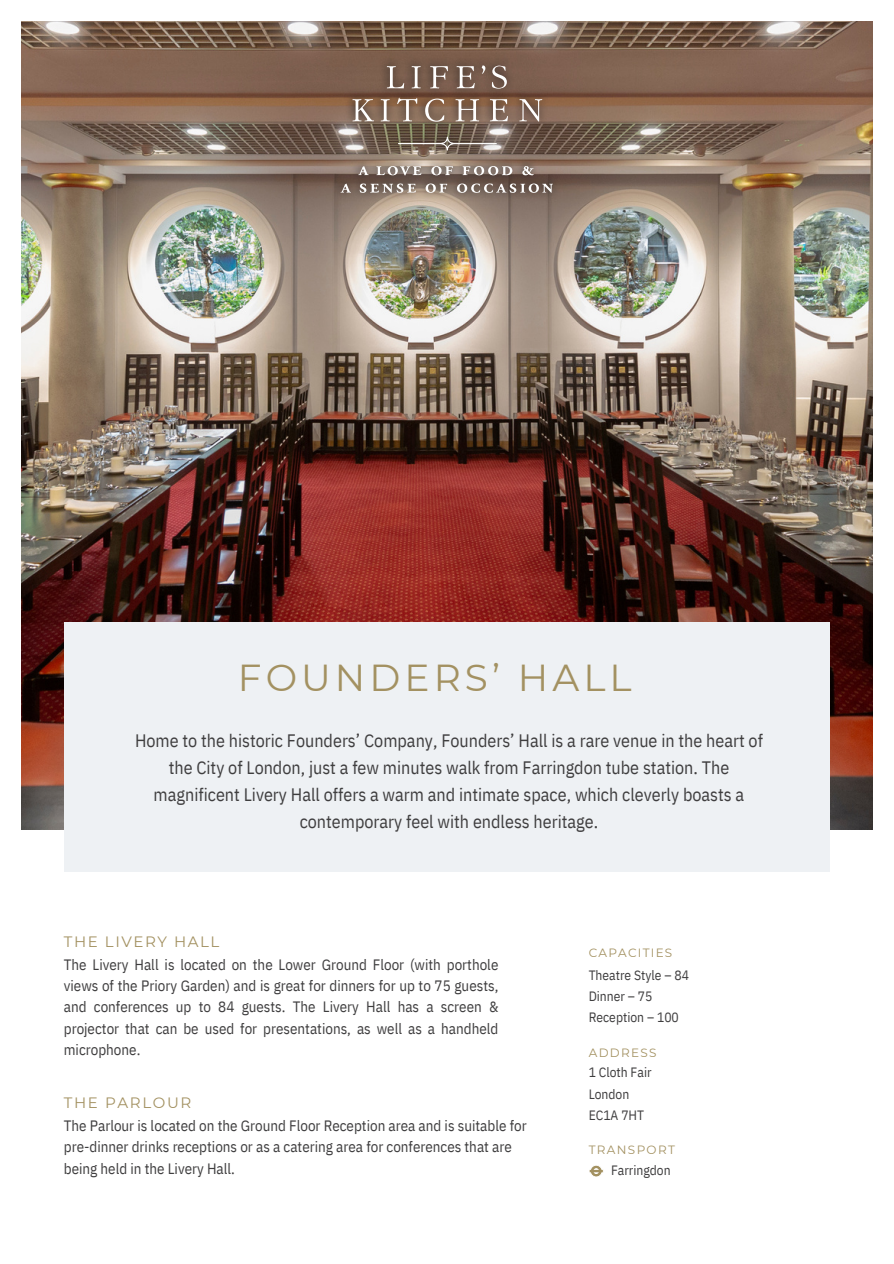
<style>
.page{position:relative;width:894px;height:1264px;background:#fff}
.page>*{position:absolute;margin:0;border:0;box-sizing:border-box;transform-origin:0 0}
.t1{font:37.5px "Montserrat";letter-spacing:.11em;color:#a39161}
.t2{font:18px/27px "IBM Plex Sans Cond";color:#3f3e3f;text-align:center}
.t3{font:15px/21.3px "IBM Plex Sans Cond";color:#3f3e3f;text-align:justify}
.t4{font:15px "Montserrat";letter-spacing:.105em;color:#a39161}
.t5{font:13.5px/21.3px "IBM Plex Sans Cond";color:#3f3e3f}
.t6{font:12px "Montserrat";letter-spacing:.11em;color:#a39161}
</style>
<div class="page">
<img style="left:21px;top:21px;width:851px;height:808px">
<div style="left:64px;top:622px;width:765px;height:249px;background:#eef1f4"></div>
<svg style="left:589px;top:1165px;width:14px;height:12px"></svg>
<img style="left:333px;top:55px;width:226px;height:146px">
<svg style="left:398px;top:137px;width:98px;height:13px"></svg>
<svg style="left:386px;top:66px;width:18px;height:22px"></svg>
<svg style="left:411px;top:66px;width:9px;height:22px"></svg>
<svg style="left:430px;top:66px;width:18px;height:22px"></svg>
<svg style="left:456px;top:66px;width:18px;height:22px"></svg>
<svg style="left:481px;top:65px;width:4px;height:9px"></svg>
<svg style="left:492px;top:66px;width:14px;height:23px"></svg>
<svg style="left:352px;top:99px;width:22px;height:22px"></svg>
<svg style="left:380px;top:99px;width:9px;height:22px"></svg>
<svg style="left:397px;top:98px;width:20px;height:23px"></svg>
<svg style="left:425px;top:99px;width:19px;height:23px"></svg>
<svg style="left:455px;top:99px;width:24px;height:22px"></svg>
<svg style="left:489px;top:99px;width:19px;height:22px"></svg>
<svg style="left:519px;top:99px;width:23px;height:23px"></svg>
<svg style="left:358px;top:166px;width:10px;height:9px"></svg>
<svg style="left:376px;top:166px;width:45px;height:9px"></svg>
<svg style="left:431px;top:166px;width:22px;height:9px"></svg>
<svg style="left:462px;top:166px;width:50px;height:9px"></svg>
<svg style="left:522px;top:166px;width:12px;height:9px"></svg>
<svg style="left:359px;top:183px;width:57px;height:10px"></svg>
<svg style="left:425px;top:183px;width:22px;height:10px"></svg>
<svg style="left:457px;top:183px;width:96px;height:10px"></svg>
<svg style="left:340px;top:183px;width:11px;height:10px"></svg>
<p class="t1" style="left:238px;top:655px;width:395px">FOUNDERS’ HALL</p>
<h5 class="t2" style="left:135px;top:727px;width:629px">Home to the historic Founders’ Company, Founders’ Hall is a rare venue in the heart of the City of London, just a few minutes walk from Farringdon tube station. The magnificent Livery Hall offers a warm and intimate space, which cleverly boasts a contemporary feel with endless heritage.</h5>
<p class="t4" style="left:64px;top:932px;width:157px">THE LIVERY HALL</p>
<h1 class="t3" style="left:64px;top:953px;width:436px">The Livery Hall is located on the Lower Ground Floor (with porthole views of the Priory Garden) and is great for dinners for up to 75 guests, and conferences up to 84 guests. The Livery Hall has a screen &amp; projector that can be used for presentations, as well as a handheld microphone.</h1>
<p class="t4" style="left:64px;top:1093px;width:129px">THE PARLOUR</p>
<h2 class="t3" style="left:64px;top:1114px;width:464px;text-align:left">The Parlour is located on the Ground Floor Reception area and is suitable for pre-dinner drinks receptions or as a catering area for conferences that are being held in the Livery Hall.</h2>
<h3 class="t6" style="left:588px;top:945px;width:85px">CAPACITIES</h3>
<h5 class="t5" style="left:588px;top:963px;width:102px">Theatre Style – 84<br>Dinner – 75<br>Reception – 100</h5>
<h3 class="t6" style="left:588px;top:1044px;width:69px">ADDRESS</h3>
<p class="t5" style="left:588px;top:1061px;width:64px">1 Cloth Fair<br>London<br>EC1A 7HT</p>
<h4 class="t6" style="left:588px;top:1141px;width:88px">TRANSPORT</h4>
<h4 class="t5" style="left:611px;top:1159px;width:61px">Farringdon</h4>
</div>
